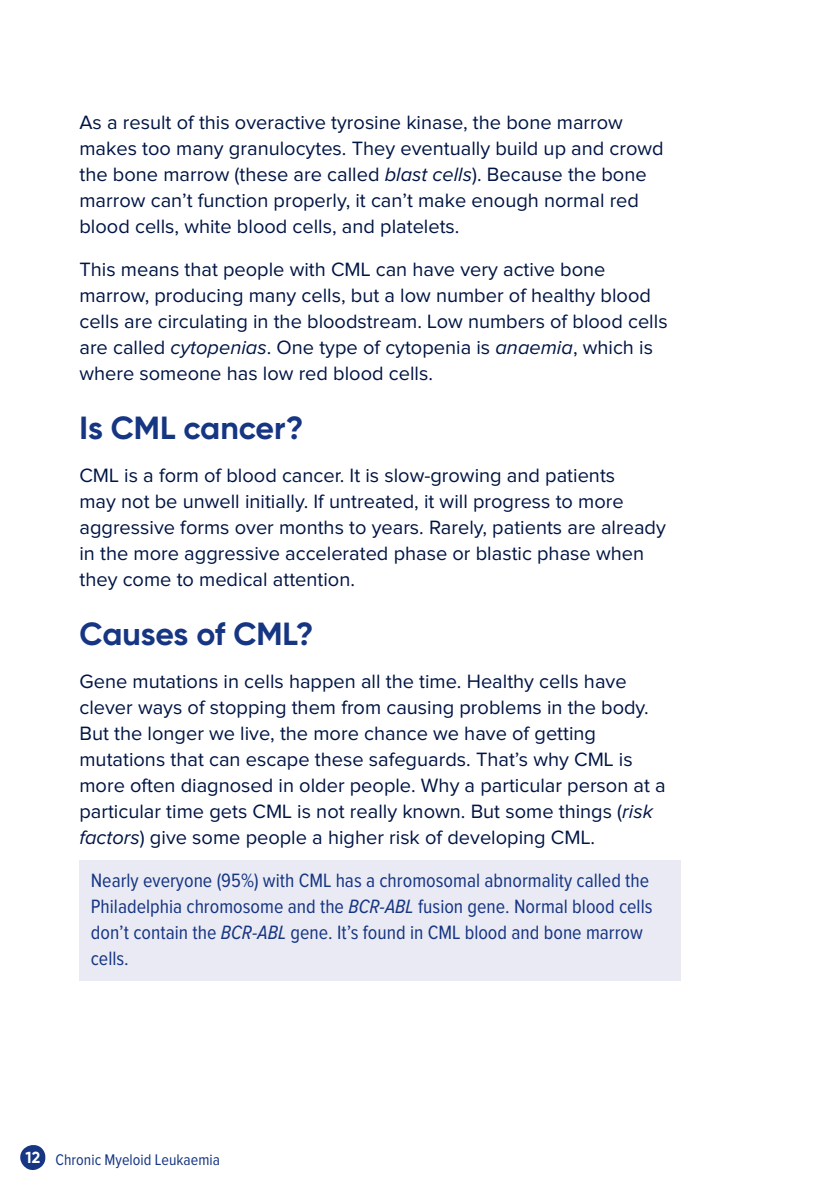
<style>
.page{position:relative;width:840px;height:1191px;background:#fff}
.page>*{position:absolute;margin:0;border:0;box-sizing:border-box;transform-origin:0 0}
.t1{font:700 32px "Gilroy";letter-spacing:-.005em;color:#163683}
.t2{font:20px/26px "Proxima Nova";color:#001544}
.t3{font:20px/26px "Proxima Nova Cond";color:#163683}
.t4{font:16px "Proxima Nova Cond";color:#163683}
.s1{font-style:italic}
.s2{font-family:"Gilroy";font-weight:700;color:#fff}
</style>
<div class="page">
<svg style="left:20px;top:1145px;width:26px;height:25px"></svg>
<div style="left:79px;top:859px;width:601px;height:121px;background:#eaeaf4"></div>
<p class="t2" style="left:79px;top:110px;width:585px">As a result of this overactive tyrosine kinase, the bone marrow makes too many granulocytes. They eventually build up and crowd the bone marrow (these are called <span class="s1">blast cells</span>). Because the bone marrow can’t function properly, it can’t make enough normal red blood cells, white blood cells, and platelets.</p>
<p class="t2" style="left:79px;top:257px;width:589px">This means that people with CML can have very active bone marrow, producing many cells, but a low number of healthy blood cells are circulating in the bloodstream. Low numbers of blood cells are called <span class="s1">cytopenias</span>. One type of cytopenia is <span class="s1">anaemia</span>, which is where someone has low red blood cells.</p>
<h1 class="t1" style="left:79px;top:408px;width:225px">Is CML cancer?</h1>
<p class="t2" style="left:79px;top:463px;width:587px">CML is a form of blood cancer. It is slow-growing and patients<br>may not be unwell initially. If untreated, it will progress to more aggressive forms over months to years. Rarely, patients are already in the more aggressive accelerated phase or blastic phase when they come to medical attention.</p>
<h1 class="t1" style="left:79px;top:613px;width:235px">Causes of CML?</h1>
<p class="t2" style="left:79px;top:669px;width:587px">Gene mutations in cells happen all the time. Healthy cells have clever ways of stopping them from causing problems in the body.<br>But the longer we live, the more chance we have of getting mutations that can escape these safeguards. That’s why CML is more often diagnosed in older people. Why a particular person at a particular time gets CML is not really known. But some things (<span class="s1">risk factors</span>) give some people a higher risk of developing CML.</p>
<p class="t3" style="left:91px;top:868px;width:563px">Nearly everyone (95%) with CML has a chromosomal abnormality called the Philadelphia chromosome and the <span class="s1">BCR-ABL</span> fusion gene. Normal blood cells don’t contain the <span class="s1">BCR-ABL</span> gene. It’s found in CML blood and bone marrow cells.</p>
<p class="t4" style="left:26px;top:1152px;width:196px"><span class="s2">12</span> Chronic Myeloid Leukaemia</p>
</div>
